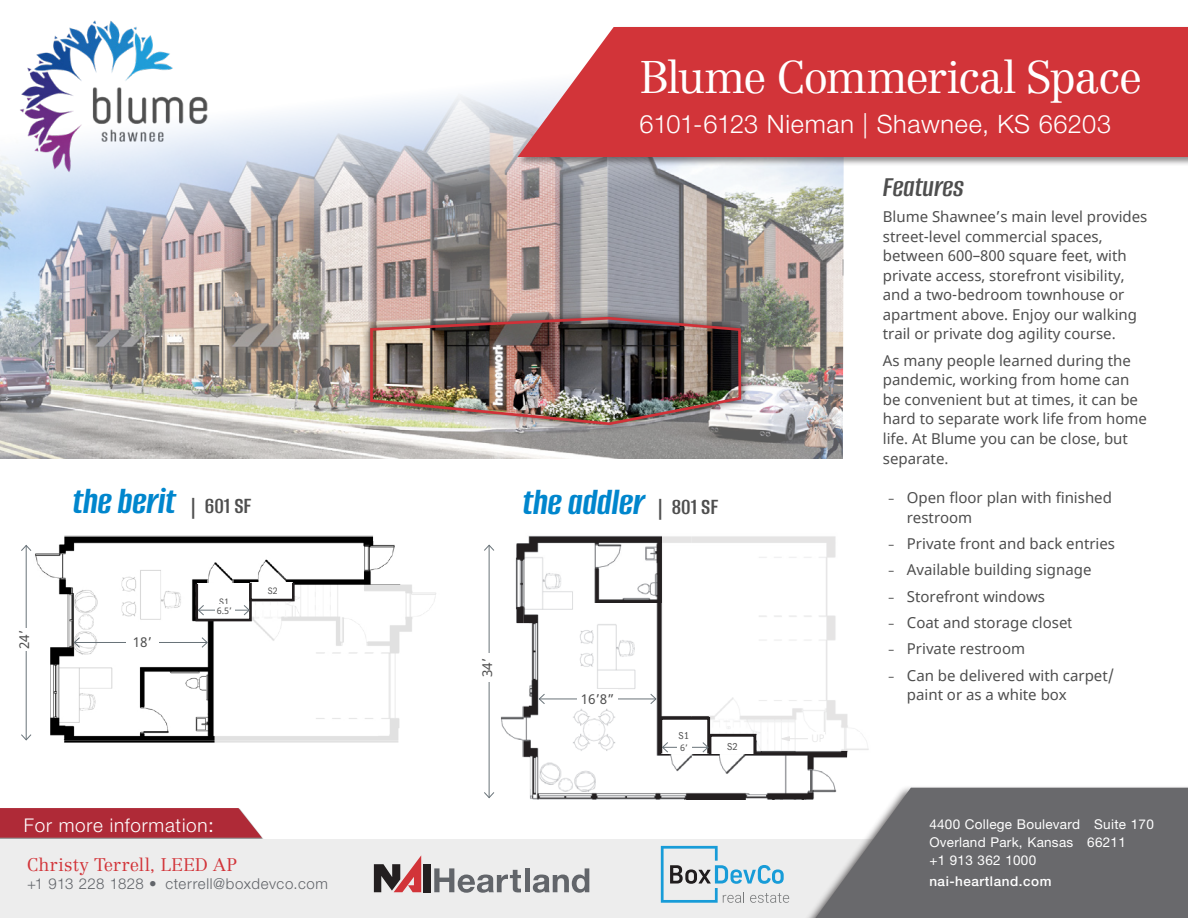
<style>
.page{position:relative;width:1188px;height:918px;background:#fff}
.page>*{position:absolute;margin:0;border:0;box-sizing:border-box;transform-origin:0 0}
.t1{font:300 45px "Centennial LT Std";letter-spacing:-.04em;color:#fff}
.t2{font:italic 700 38.4px "Alumni Sans";color:#0086cd}
.t3{font:italic 600 30px "Alumni Sans";color:#4e4e4e}
.t4{font:300 25.35px "Helvetica Neue LT Std";letter-spacing:.025em;color:#fff}
.t5{font:300 18.9px "Helvetica Neue LT Std";letter-spacing:.04em;color:#fff}
.t6{font:300 18px "Centennial LT Std";letter-spacing:.01em;color:#d23439}
.t7{font:15px/19.5px "Noto Sans";color:#4e4e4e}
.t8{font:300 15px "Helvetica Neue LT Std";letter-spacing:.035em;color:#62656a}
.t9{font:13.5px "Helvetica Neue LT Std";letter-spacing:.02em;color:#fff}
.t10{font:500 13.5px "Helvetica Neue LT Std";letter-spacing:.04em;color:#fff}
.t11{font:13.5px "Noto Sans";color:#4e4e4e}
.t12{font:10.35px "Franklin Gothic URW Cond";color:#4e4e4e}
.t13{font:9.6px "Franklin Gothic URW Cond";color:#4e4e4e}
.t14{font:9px "Noto Sans";color:#4e4e4e}
.s1{font-weight:100;font-style:normal;font-size:24px;color:#4e4e4e}
.s2{font-weight:400}
.s3{font-family:"Franklin Gothic URW Cond"}
.s4{font-family:"Franklin Gothic URW Cond";font-size:16.5px}
</style>
<div class="page">
<div style="left:0;top:839px;width:912px;height:79px;background:#ededed"></div>
<div style="left:424px;top:864px;width:7px;height:28px;background:#231f20"></div>
<svg style="left:374px;top:856px;width:47px;height:36px"></svg>
<svg style="left:434px;top:868px;width:87px;height:25px"></svg>
<div style="left:525px;top:868px;width:5px;height:24px;background:#62656a"></div>
<svg style="left:533px;top:868px;width:56px;height:25px"></svg>
<svg style="left:0;top:808px;width:262px;height:30px;background:#b23440"></svg>
<svg style="left:661px;top:846px;width:128px;height:57px"></svg>
<img style="left:0;top:27px;width:844px;height:432px">
<div style="left:362px;top:308px;width:388px;height:126px;background:#231f20;opacity:.75"></div>
<img style="left:369px;top:316px;width:373px;height:110px">
<div style="left:516px;top:25px;width:672px;height:141px;background:#231f20;opacity:.5"></div>
<svg style="left:517px;top:27px;width:671px;height:130px;background:#d44247"></svg>
<div style="left:792px;top:785px;width:396px;height:133px;background:#231f20;opacity:.75"></div>
<svg style="left:815px;top:788px;width:373px;height:130px;background:#78787b"></svg>
<img style="left:25px;top:552px;width:411px;height:182px">
<img style="left:34px;top:536px;width:366px;height:207px">
<div style="left:197px;top:584px;width:53px;height:36px;background:#fff"></div>
<div style="left:195px;top:583px;width:57px;height:38px;border:3px solid #231f20"></div>
<div style="left:250px;top:583px;width:43px;height:17px;background:#fff"></div>
<div style="left:249px;top:581px;width:46px;height:20px;border:3px solid #231f20"></div>
<img style="left:523px;top:535px;width:337px;height:265px">
<svg style="left:860px;top:789px;width:11px;height:10px"></svg>
<img style="left:860px;top:733px;width:11px;height:56px">
<div style="left:691px;top:668px;width:108px;height:12px;background:#fff"></div>
<hr style="left:829px;top:799px;width:42px;height:1px;background:#fff">
<img style="left:501px;top:603px;width:23px;height:154px">
<img style="left:515px;top:536px;width:147px;height:67px">
<img style="left:530px;top:789px;width:317px;height:10px">
<img style="left:524px;top:603px;width:168px;height:186px">
<img style="left:692px;top:716px;width:156px;height:73px">
<div style="left:610px;top:763px;width:56px;height:12px;background:#fff"></div>
<div style="left:610px;top:775px;width:106px;height:13px;background:#fff"></div>
<div style="left:661px;top:718px;width:48px;height:36px;background:#fff"></div>
<div style="left:659px;top:717px;width:51px;height:38px;border:3px solid #231f20"></div>
<div style="left:710px;top:735px;width:45px;height:19px;background:#fff"></div>
<div style="left:709px;top:734px;width:47px;height:22px;border:3px solid #231f20"></div>
<hr style="left:489px;top:545px;width:1px;height:253px;background:#697379">
<svg style="left:484px;top:544px;width:11px;height:8px"></svg>
<svg style="left:484px;top:791px;width:11px;height:8px"></svg>
<div style="left:478px;top:653px;width:22px;height:29px;background:#fff"></div>
<hr style="left:539px;top:699px;width:117px;height:1px;background:#697379">
<svg style="left:650px;top:693px;width:7px;height:12px"></svg>
<svg style="left:538px;top:693px;width:8px;height:12px"></svg>
<div style="left:577px;top:689px;width:41px;height:17px;background:#fff"></div>
<hr style="left:26px;top:545px;width:1px;height:195px;background:#697379">
<svg style="left:21px;top:545px;width:11px;height:7px"></svg>
<svg style="left:21px;top:734px;width:11px;height:7px"></svg>
<div style="left:15px;top:629px;width:23px;height:22px;background:#fff"></div>
<hr style="left:74px;top:642px;width:133px;height:1px;background:#697379">
<svg style="left:201px;top:637px;width:7px;height:11px"></svg>
<svg style="left:73px;top:637px;width:8px;height:11px"></svg>
<div style="left:126px;top:633px;width:33px;height:17px;background:#fff"></div>
<hr style="left:198px;top:610px;width:51px;height:1px;background:#697379">
<svg style="left:243px;top:604px;width:7px;height:12px"></svg>
<svg style="left:197px;top:604px;width:8px;height:12px"></svg>
<div style="left:215px;top:604px;width:19px;height:11px;background:#fff"></div>
<hr style="left:663px;top:747px;width:45px;height:1px;background:#697379">
<svg style="left:702px;top:742px;width:7px;height:11px"></svg>
<svg style="left:661px;top:741px;width:8px;height:12px"></svg>
<div style="left:677px;top:742px;width:14px;height:10px;background:#fff"></div>
<p class="t2" style="left:72px;top:483px;width:181px">the berit <span class="s1">| 601 SF</span></p>
<p class="t11" style="left:15px;top:649px;width:21px;rotate:-90deg">24’</p>
<p class="t11" style="left:133px;top:633px;width:21px">18’</p>
<p class="t13" style="left:219px;top:595px;width:11px">S1</p>
<p class="t14" style="left:217px;top:605px;width:17px">6.5’</p>
<p class="t13" style="left:268px;top:584px;width:11px">S2</p>
<p class="t5" style="left:24px;top:813px;width:191px">For more information<span class="s2">:</span></p>
<p class="t6" style="left:27px;top:854px;width:212px">Christy Terrell, LEED AP</p>
<p class="t8" style="left:27px;top:875px;width:303px">+1 913 228 1828 • cterrell@boxdevco.com</p>
<p class="t11" style="left:478px;top:677px;width:21px;rotate:-90deg">34’</p>
<p class="t1" style="left:640px;top:50px;width:504px">Blume Commerical Space</p>
<p class="t4" style="left:640px;top:109px;width:473px">6101-6123 Nieman | Shawnee, KS 66203</p>
<p class="t2" style="left:523px;top:484px;width:197px">the addler <span class="s1">| 801 SF</span></p>
<p class="t11" style="left:581px;top:689px;width:35px">16’8”</p>
<p class="t12" style="left:679px;top:728px;width:12px">S1</p>
<p class="t14" style="left:680px;top:742px;width:9px">6’</p>
<p class="t12" style="left:727px;top:739px;width:12px">S2</p>
<p class="t3" style="left:883px;top:173px;width:83px">Features</p>
<p class="t7" style="left:883px;top:208px;width:266px">Blume Shawnee’s main level provides street-level commercial spaces, between 600–800 square feet, with private access, storefront visibility, and a two-bedroom townhouse or apartment above. Enjoy our walking trail or private dog agility course.</p>
<p class="t7" style="left:883px;top:351px;width:266px">As many people learned during the pandemic, working from home can be convenient but at times, it can be hard to separate work life from home life. At Blume you can be close, but separate.</p>
<p class="t7" style="left:907px;top:489px;width:207px;text-indent:-20px"><span class="s3">–</span> Open floor plan with finished restroom</p>
<p class="t7" style="left:887px;top:534px;width:229px"><span class="s3">–</span> Private front and back entries</p>
<p class="t7" style="left:887px;top:561px;width:206px"><span class="s3">–</span> Available building signage</p>
<p class="t7" style="left:887px;top:587px;width:159px"><span class="s3">–</span> Storefront windows</p>
<p class="t7" style="left:887px;top:613px;width:186px"><span class="s3">–</span> Coat and storage close<span class="s4">t</span></p>
<p class="t7" style="left:887px;top:640px;width:139px"><span class="s3">–</span> Private restroom</p>
<p class="t7" style="left:907px;top:666px;width:209px;text-indent:-20px"><span class="s3">–</span> Can be delivered with carpet/ paint or as a white box</p>
<p class="t9" style="left:929px;top:816px;width:226px">4400 College Boulevard Suite 170</p>
<p class="t9" style="left:929px;top:834px;width:198px">Overland Park, Kansas 66211</p>
<p class="t9" style="left:929px;top:852px;width:108px">+1 913 362 1000</p>
<p class="t10" style="left:929px;top:874px;width:124px">nai-heartland.com</p>
</div>
